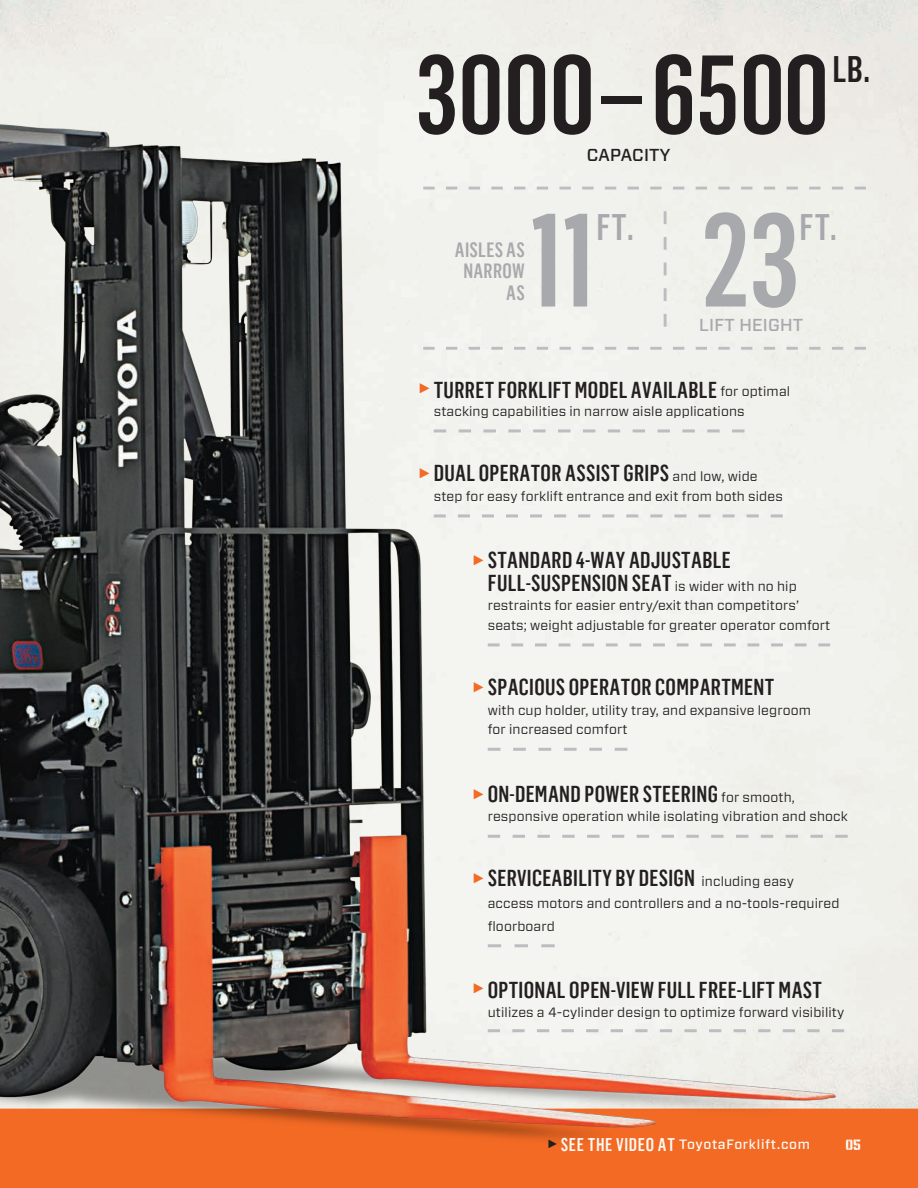
<style>
.page{position:relative;width:918px;height:1188px;background:#fff}
.page>*{position:absolute;margin:0;border:0;box-sizing:border-box;transform-origin:0 0}
.body_copy{font:500 129.9px "Flama Condensed";color:#a8a9ad}
.body_copy-2{font:500 109.65px "Flama Condensed";letter-spacing:-.005em;color:#231f20}
.body_copy-3{font:500 36.15px "Flama Condensed";color:#a8a9ad}
.body_copy-4{font:500 36.15px "Flama Condensed";color:#231f20}
.t1{font:500 22.5px/22.5px "Flama Condensed";letter-spacing:.015em;color:#231f20}
.body_copy-5{font:500 20.25px/21.6px "Flama Condensed";letter-spacing:.015em;color:#a8a9ad;text-align:right}
.body_copy-6{font:500 18px "Flama Condensed";letter-spacing:.04em;color:#fbfaf5}
.body_copy-7{font:500 17.25px "Forza";letter-spacing:.015em;color:#a8a9ad}
.body_copy-8{font:500 17.25px "Forza";letter-spacing:.015em;color:#231f20}
.t2{font:15px "Numbers Prospekt";color:#fbfaf5}
.t3{font:13.5px/19.5px "Forza";letter-spacing:.01em;color:#231f20}
.t4{font:500 13.5px "Forza";letter-spacing:.05em;color:#fbfaf5}
.s1{font-size:30px;color:#f36a24}
.s2{font-family:"Forza";font-weight:400;font-size:13.5px}
.s3{font-size:25.5px;color:#231f20}
</style>
<div class="page">
<img style="left:0;top:0;width:918px;height:1109px">
<svg style="left:0;top:1109px;width:918px;height:79px;fill:#f36a24"></svg>
<svg style="left:423px;top:347px;width:443px;height:3px"></svg>
<svg style="left:423px;top:187px;width:443px;height:3px"></svg>
<svg style="left:664px;top:211px;width:3px;height:116px"></svg>
<svg style="left:488px;top:944px;width:67px;height:3px"></svg>
<svg style="left:488px;top:1029px;width:356px;height:3px"></svg>
<svg style="left:434px;top:514px;width:349px;height:3px"></svg>
<svg style="left:434px;top:429px;width:310px;height:3px"></svg>
<svg style="left:488px;top:643px;width:342px;height:3px"></svg>
<svg style="left:488px;top:748px;width:139px;height:3px"></svg>
<svg style="left:488px;top:835px;width:360px;height:3px"></svg>
<p class="body_copy-2" style="left:416px;top:26px;width:415px">3000–6500</p>
<p class="body_copy-4" style="left:832px;top:46px;width:39px">LB.</p>
<p class="body_copy-8" style="left:587px;top:144px;width:85px">CAPACITY</p>
<p class="body_copy-5" style="left:455px;top:238px;width:71px">AISLES AS<br>NARROW<br>AS</p>
<p class="body_copy" style="left:529px;top:179px;width:69px">11</p>
<p class="body_copy-3" style="left:597px;top:205px;width:39px">FT.</p>
<p class="body_copy" style="left:701px;top:179px;width:101px">23</p>
<p class="body_copy-3" style="left:800px;top:205px;width:39px">FT.</p>
<p class="body_copy-7" style="left:699px;top:314px;width:106px">LIFT HEIGHT</p>
<p class="t1" style="left:418px;top:378px;width:373px"><span class="s1">►</span> TURRET FORKLIFT MODEL AVAILABLE <span class="s2">for optimal</span></p>
<p class="t3" style="left:434px;top:401px;width:312px">stacking capabilities in narrow aisle applications</p>
<p class="t1" style="left:418px;top:462px;width:341px"><span class="s1">►</span> DUAL OPERATOR ASSIST GRIPS <span class="s2">and low, wide</span></p>
<p class="t3" style="left:434px;top:486px;width:351px">step for easy forklift entrance and exit from both sides</p>
<p class="t1" style="left:488px;top:549px;width:310px;text-indent:-15px"><span class="s1">►</span> STANDARD 4-WAY ADJUSTABLE<br>FULL-SUSPENSION SEAT <span class="s2">is wider with no hip</span></p>
<p class="t3" style="left:488px;top:596px;width:344px">restraints for easier entry/exit than competitors’ seats; weight adjustable for greater operator comfort</p>
<p class="t1" style="left:472px;top:675px;width:303px"><span class="s1">►</span> SPACIOUS OPERATOR COMPARTMENT</p>
<p class="t3" style="left:488px;top:700px;width:325px">with cup holder, utility tray, and expansive legroom for increased comfort</p>
<p class="t1" style="left:472px;top:782px;width:324px"><span class="s1">►</span> ON-DEMAND POWER STEERING <span class="s2">for smooth,</span></p>
<p class="t3" style="left:488px;top:807px;width:362px">responsive operation while isolating vibration and shock</p>
<p class="t1" style="left:472px;top:866px;width:323px"><span class="s1">►</span> SERVICEABILITY BY DESIGN <span class="s2">including easy</span></p>
<p class="t3" style="left:488px;top:892px;width:353px;line-height:22.5px">access motors and controllers and a no-tools-required floorboard</p>
<p class="t1" style="left:472px;top:978px;width:351px"><span class="s1">►</span> OPTIONAL OPEN-VIEW FULL FREE-LIFT MAST</p>
<p class="t3" style="left:488px;top:1003px;width:358px">utilizes a 4-cylinder design to optimize forward visibility</p>
<p class="body_copy-6" style="left:548px;top:1133px;width:129px"><span class="s3">►</span> SEE THE VIDEO AT</p>
<p class="t4" style="left:679px;top:1136px;width:132px">ToyotaForklift.com</p>
<p class="t2" style="left:846px;top:1138px;width:17px">05</p>
</div>
